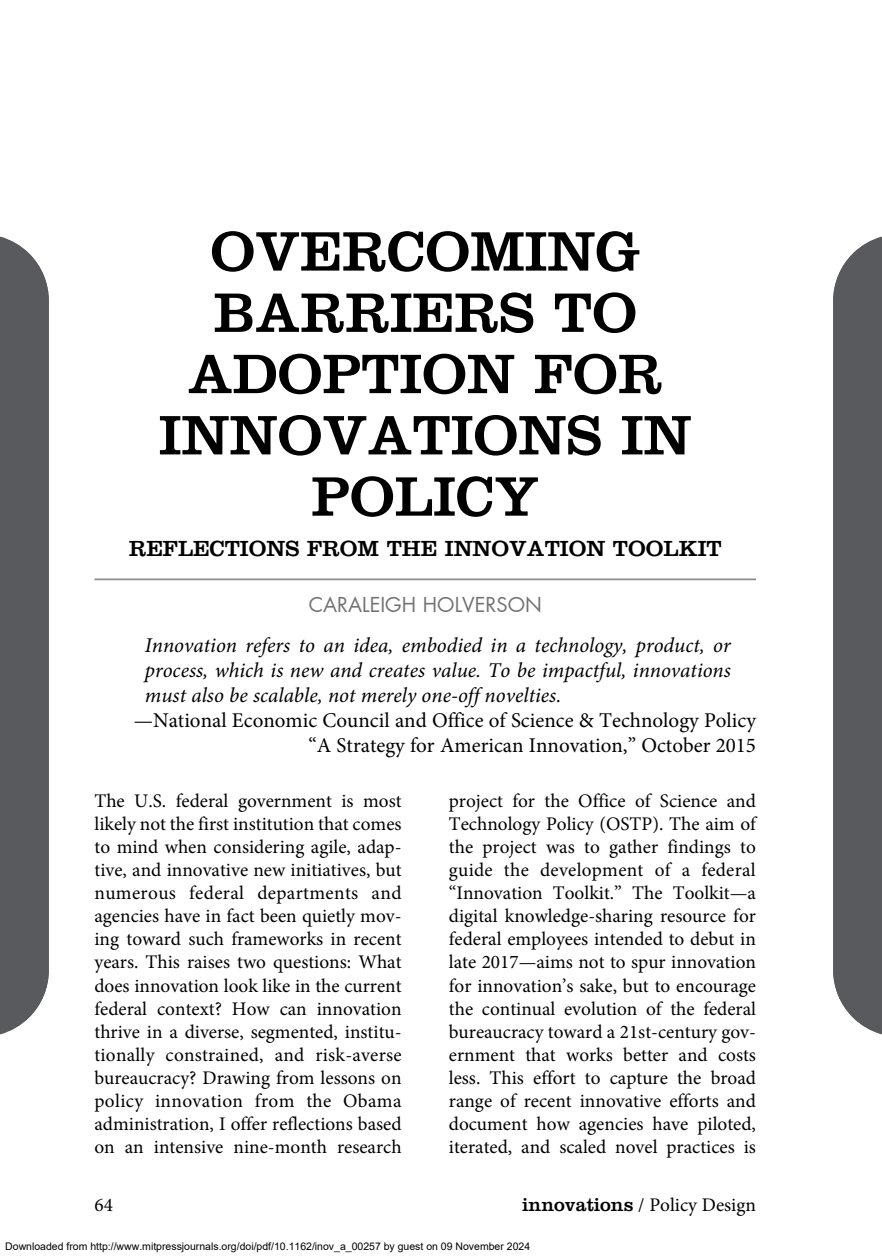
<style>
.page{position:relative;width:882px;height:1260px;background:#fff}
.page>*{position:absolute;margin:0;border:0;box-sizing:border-box;transform-origin:0 0}
.t1{font:57.75px/61.2px "Clarendon LT Std";color:#000;text-align:center}
.t2{font:22.75px "Clarendon LT Std";color:#000}
.t3{font:italic 21px/25.2px "Minion Pro";color:#000;text-align:justify}
.t4{font:21px/25.2px "Minion Pro";color:#000;text-align:right}
.t5{font:20.12px "Futura LT Pro";color:#737373}
.t6{font:19.25px/23.1px "Minion Pro";color:#000;text-align:justify}
.t7{font:10.5px "Arial";color:#000}
.s1{font-family:"Clarendon LT Std"}
</style>
<div class="page">
<hr style="left:94px;top:578px;width:662px;height:2px;background:#8c8c8c">
<div style="left:833px;top:237px;width:49px;height:797px;background:#595a5d"></div>
<div style="left:0;top:237px;width:49px;height:797px;background:#595a5d"></div>
<h1 class="t1" style="left:159px;top:221px;width:534px">OVERCOMING<br>BARRIERS TO<br>ADOPTION FOR<br>INNOVATIONS IN<br>POLICY</h1>
<p class="t2" style="left:129px;top:535px;width:594px">REFLECTIONS FROM THE INNOVATION TOOLKIT</p>
<p class="t5" style="left:309px;top:591px;width:235px">CARALEIGH HOLVERSON</p>
<p class="t3" style="left:145px;top:632px;width:587px">Innovation refers to an idea, embodied in a technology, product, or process, which is new and creates value. To be impactful, innovations must also be scalable, not merely one-off novelties.</p>
<p class="t4" style="left:134px;top:708px;width:624px">—National Economic Council and Office of Science &amp; Technology Policy “A Strategy for American Innovation,” October 2015</p>
<p class="t6" style="left:94px;top:789px;width:309px">The U.S. federal government is most likely not the first institution that comes to mind when considering agile, adap&shy;tive, and innovative new initiatives, but numerous federal departments and agencies have in fact been quietly mov&shy;ing toward such frameworks in recent years. This raises two questions: What does innovation look like in the current federal context? How can innovation thrive in a diverse, segmented, institu&shy;tionally constrained, and risk-averse bureaucracy? Drawing from lessons on policy innovation from the Obama administration, I offer reflections based on an intensive nine-month research</p>
<p class="t6" style="left:449px;top:789px;width:309px">project for the Office of Science and Technology Policy (OSTP). The aim of the project was to gather findings to guide the development of a federal “Innovation Toolkit.” The Toolkit—a digital knowledge-sharing resource for federal employees intended to debut in late 2017—aims not to spur innovation for innovation’s sake, but to encourage the continual evolution of the federal bureaucracy toward a 21st-century gov&shy;ernment that works better and costs less. This effort to capture the broad range of recent innovative efforts and document how agencies have piloted, iterated, and scaled novel practices is</p>
<p class="t6" style="left:94px;top:1193px;width:20px">64</p>
<p class="t6" style="left:522px;top:1193px;width:235px"><span class="s1">innovations</span> / Policy Design</p>
<p class="t7" style="left:5px;top:1242px;width:526px">Downloaded from http://www.mitpressjournals.org/doi/pdf/10.1162/inov_a_00257 by guest on 09 November 2024</p>
</div>
